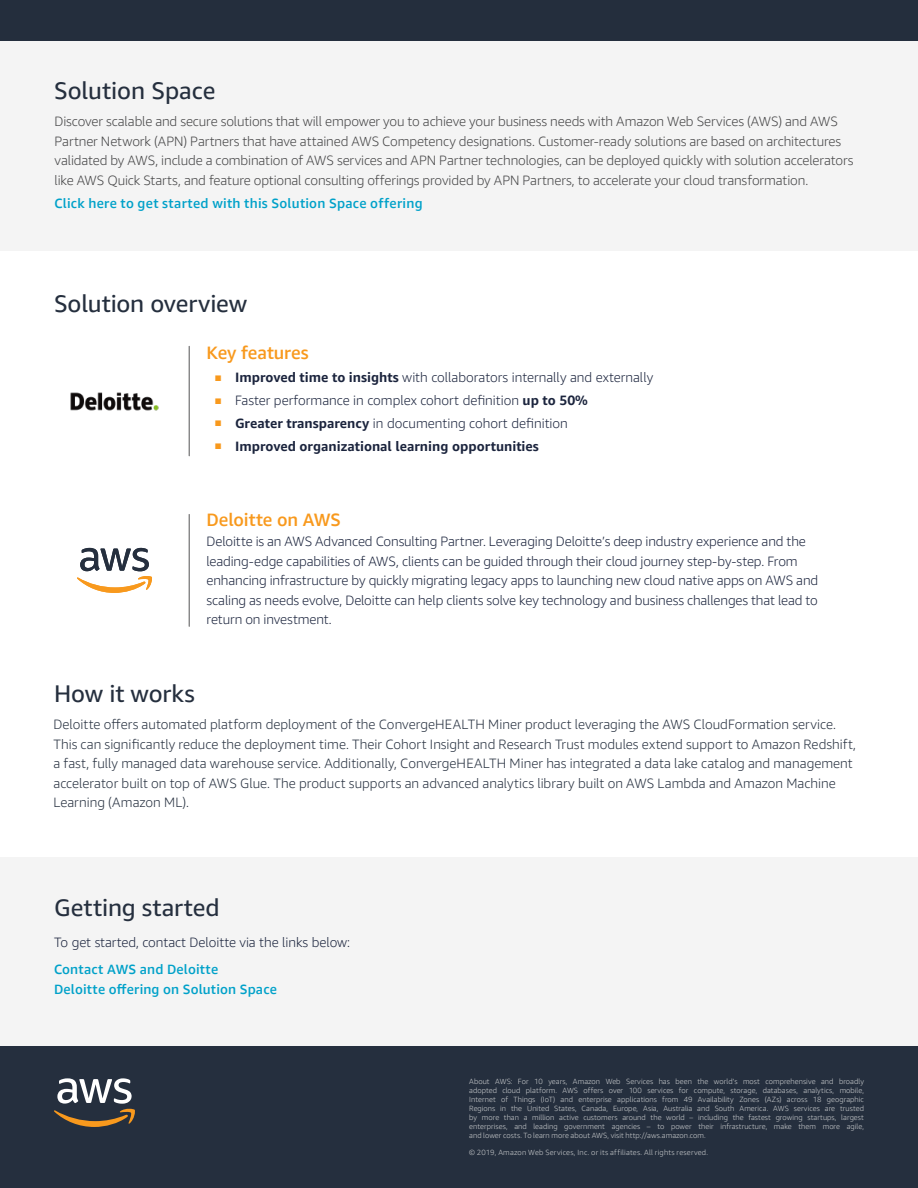
<style>
.page{position:relative;width:918px;height:1188px;background:#fff}
.page>*{position:absolute;margin:0;border:0;box-sizing:border-box;transform-origin:0 0}
.t1{font:24px "Amazon Ember";letter-spacing:-.005em;color:#252f3e}
.t2{font:500 18px "Amazon Ember";letter-spacing:-.005em;color:#f8991d}
.t3{font:300 13.5px/19.5px "Amazon Ember";letter-spacing:-.005em;color:#1b243d}
.t4{font:300 13.5px/19.5px "Amazon Ember";color:#252f3e}
.t5{font:300 13.5px/19.5px "Amazon Ember";letter-spacing:-.01em;color:#444445}
.t6{font:500 13.5px/19.5px "Amazon Ember";letter-spacing:.015em;color:#00a1c9}
.t7{font:700 13.5px "Amazon Ember";color:#1b243d}
.t8{font:300 7.5px/9px "Amazon Ember";letter-spacing:.02em;color:#d1d3d4;text-align:justify}
.s1{font-family:"Arial Narrow";font-weight:400;font-size:12px;color:#f8991d}
.s2{font-weight:700}
</style>
<div class="page">
<div style="left:0;top:1038px;width:918px;height:150px;background:#252f3e"></div>
<svg style="left:54px;top:1078px;width:81px;height:49px"></svg>
<div style="left:0;top:40px;width:918px;height:211px;background:#f4f4f4"></div>
<div style="left:0;top:0;width:918px;height:40px;background:#242e3d"></div>
<div style="left:0;top:857px;width:918px;height:189px;background:#f4f4f4"></div>
<hr style="left:189px;top:346px;width:1px;height:110px;background:#535355">
<hr style="left:189px;top:514px;width:1px;height:112px;background:#535355">
<img style="left:70px;top:392px;width:89px;height:19px">
<svg style="left:77px;top:548px;width:75px;height:45px"></svg>
<h1 class="t1" style="left:54px;top:75px;width:163px">Solution Space</h1>
<p class="t5" style="left:55px;top:112px;width:800px">Discover scalable and secure solutions that will empower you to achieve your business needs with Amazon Web Services (AWS) and AWS Partner Network (APN) Partners that have attained AWS Competency designations. Customer-ready solutions are based on architectures validated by AWS, include a combination of AWS services and APN Partner technologies, can be deployed quickly with solution accelerators like AWS Quick Starts, and feature optional consulting offerings provided by APN Partners, to accelerate your cloud transformation.</p>
<h3 class="t6" style="left:55px;top:193px;width:370px">Click here to get started with this Solution Space offering</h3>
<h1 class="t1" style="left:54px;top:289px;width:195px">Solution overview</h1>
<h2 class="t2" style="left:207px;top:342px;width:104px">Key features</h2>
<h3 class="t3" style="left:216px;top:368px;width:439px"><span class="s1">■</span> <span class="s2">Improved time to insights</span> with collaborators internally and externally</h3>
<h3 class="t3" style="left:216px;top:391px;width:374px"><span class="s1">■</span> Faster performance in complex cohort definition <span class="s2">up to 50%</span></h3>
<h3 class="t3" style="left:216px;top:414px;width:354px"><span class="s1">■</span> <span class="s2">Greater transparency</span> in documenting cohort definition</h3>
<h3 class="t7" style="left:216px;top:438px;width:325px"><span class="s1">■</span> Improved organizational learning opportunities</h3>
<h2 class="t2" style="left:207px;top:508px;width:136px">Deloitte on AWS</h2>
<p class="t3" style="left:207px;top:532px;width:613px">Deloitte is an AWS Advanced Consulting Partner. Leveraging Deloitte’s deep industry experience and the leading-edge capabilities of AWS, clients can be guided through their cloud journey step-by-step. From enhancing infrastructure by quickly migrating legacy apps to launching new cloud native apps on AWS and scaling as needs evolve, Deloitte can help clients solve key technology and business challenges that lead to return on investment.</p>
<h1 class="t1" style="left:54px;top:678px;width:142px">How it works</h1>
<p class="t4" style="left:53px;top:715px;width:804px">Deloitte offers automated platform deployment of the ConvergeHEALTH Miner product leveraging the AWS CloudFormation service.<br>This can significantly reduce the deployment time. Their Cohort Insight and Research Trust modules extend support to Amazon Redshift, a fast, fully managed data warehouse service. Additionally, ConvergeHEALTH Miner has integrated a data lake catalog and management accelerator built on top of AWS Glue. The product supports an advanced analytics library built on AWS Lambda and Amazon Machine Learning (Amazon ML).</p>
<h1 class="t1" style="left:54px;top:893px;width:167px">Getting started</h1>
<h3 class="t3" style="left:54px;top:933px;width:298px">To get started, contact Deloitte via the links below:</h3>
<h3 class="t6" style="left:54px;top:960px;width:224px">Contact AWS and Deloitte<br>Deloitte offering on Solution Space</h3>
<p class="t8" style="left:469px;top:1077px;width:396px">About AWS: For 10 years, Amazon Web Services has been the world’s most comprehensive and broadly adopted cloud platform. AWS offers over 100 services for compute, storage, databases, analytics, mobile, Internet of Things (IoT) and enterprise applications from 49 Availability Zones (AZs) across 18 geographic Regions in the United States, Canada, Europe, Asia, Australia and South America. AWS services are trusted by more than a million active customers around the world – including the fastest growing startups, largest enterprises, and leading government agencies – to power their infrastructure, make them more agile, and lower costs. To learn more about AWS, visit http://aws.amazon.com.</p>
<p class="t8" style="left:469px;top:1147px;width:240px">© 2019, Amazon Web Services, Inc. or its affiliates. All rights reserved.</p>
</div>
